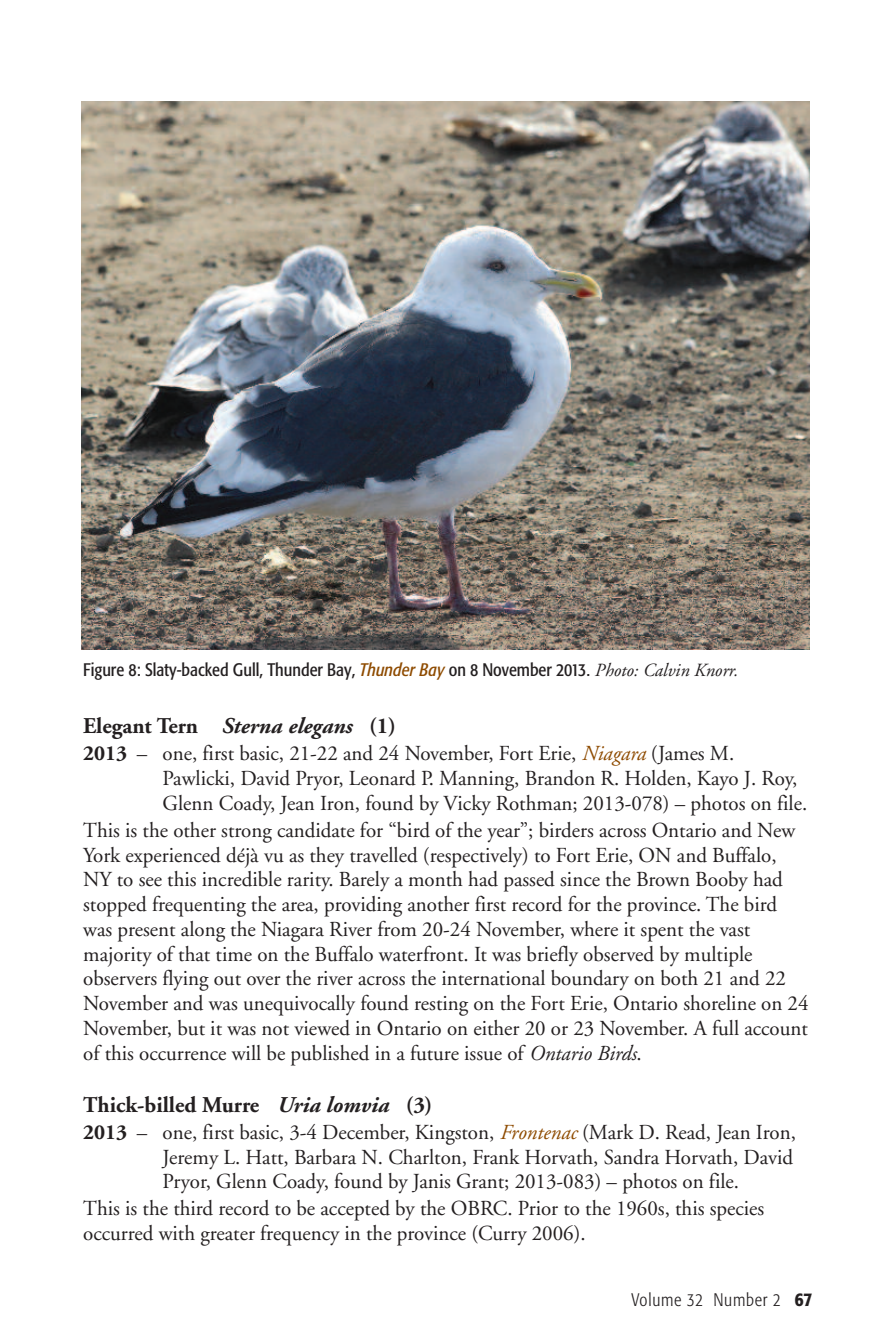
<style>
.page{position:relative;width:891px;height:1337px;background:#fff}
.page>*{position:absolute;margin:0;border:0;box-sizing:border-box;transform-origin:0 0}
.t1{font:700 22.5px "Adobe Garamond";color:#231f20}
.t2{font:21.38px/24.8px "Adobe Garamond";color:#231f20}
.t3{font:condensed 18px "Formata";color:#231f20}
.t4{font:300 condensed 18px "Formata";letter-spacing:.045em;color:#231f20}
.s1{font-style:italic;color:#8e4b00}
.s2{font-family:"Adobe Garamond";font-style:italic;font-stretch:normal;font-size:18.45px}
.s3{font-style:italic}
.s4{font-weight:700}
.s5{font-weight:500;font-size:19.12px}
</style>
<div class="page">
<img style="left:81px;top:101px;width:729px;height:549px">
<p class="t3" style="left:83px;top:662px;width:656px">Figure 8: Slaty-backed Gull, Thunder Bay, <span class="s1">Thunder Bay</span> on 8 November 2013. <span class="s2">Photo: Calvin Knorr.</span></p>
<p class="t1" style="left:83px;top:717px;width:314px">Elegant Tern <span class="s3">Sterna elegans</span> (1)</p>
<p class="t2" style="left:163px;top:743px;width:646px;text-indent:-79px"><span class="s4">2013</span> – one, first basic, 21-22 and 24 November, Fort Erie, <span class="s1">Niagara</span> (James M.<br>Pawlicki, David Pryor, Leonard P. Manning, Brandon R. Holden, Kayo J. Roy,<br>Glenn Coady, Jean Iron, found by Vicky Rothman; 2013-078) – photos on file.</p>
<p class="t2" style="left:83px;top:819px;width:727px">This is the other strong candidate for “bird of the year”; birders across Ontario and New York experienced déjà vu as they travelled (respectively) to Fort Erie, ON and Buffalo, NY to see this incredible rarity. Barely a month had passed since the Brown Booby had stopped frequenting the area, providing another first record for the province. The bird was present along the Niagara River from 20-24 November, where it spent the vast majority of that time on the Buffalo waterfront. It was briefly observed by multiple observers flying out over the river across the international boundary on both 21 and 22<br>November and was unequivocally found resting on the Fort Erie, Ontario shoreline on 24<br>November, but it was not viewed in Ontario on either 20 or 23 November. A full account of this occurrence will be published in a future issue of <span class="s3">Ontario Birds</span>.</p>
<p class="t1" style="left:83px;top:1095px;width:351px">Thick-billed Murre <span class="s3">Uria lomvia</span> (3)</p>
<p class="t2" style="left:163px;top:1121px;width:635px;text-indent:-79px"><span class="s4">2013</span> – one, first basic, 3-4 December, Kingston, <span class="s1">Frontenac</span> (Mark D. Read, Jean Iron,<br>Jeremy L. Hatt, Barbara N. Charlton, Frank Horvath, Sandra Horvath, David<br>Pryor, Glenn Coady, found by Janis Grant; 2013-083) – photos on file.</p>
<p class="t2" style="left:83px;top:1198px;width:683px">This is the third record to be accepted by the OBRC. Prior to the 1960s, this species occurred with greater frequency in the province (Curry 2006).</p>
<p class="t4" style="left:632px;top:1292px;width:182px">Volume 32 Number 2 <span class="s5">67</span></p>
</div>
